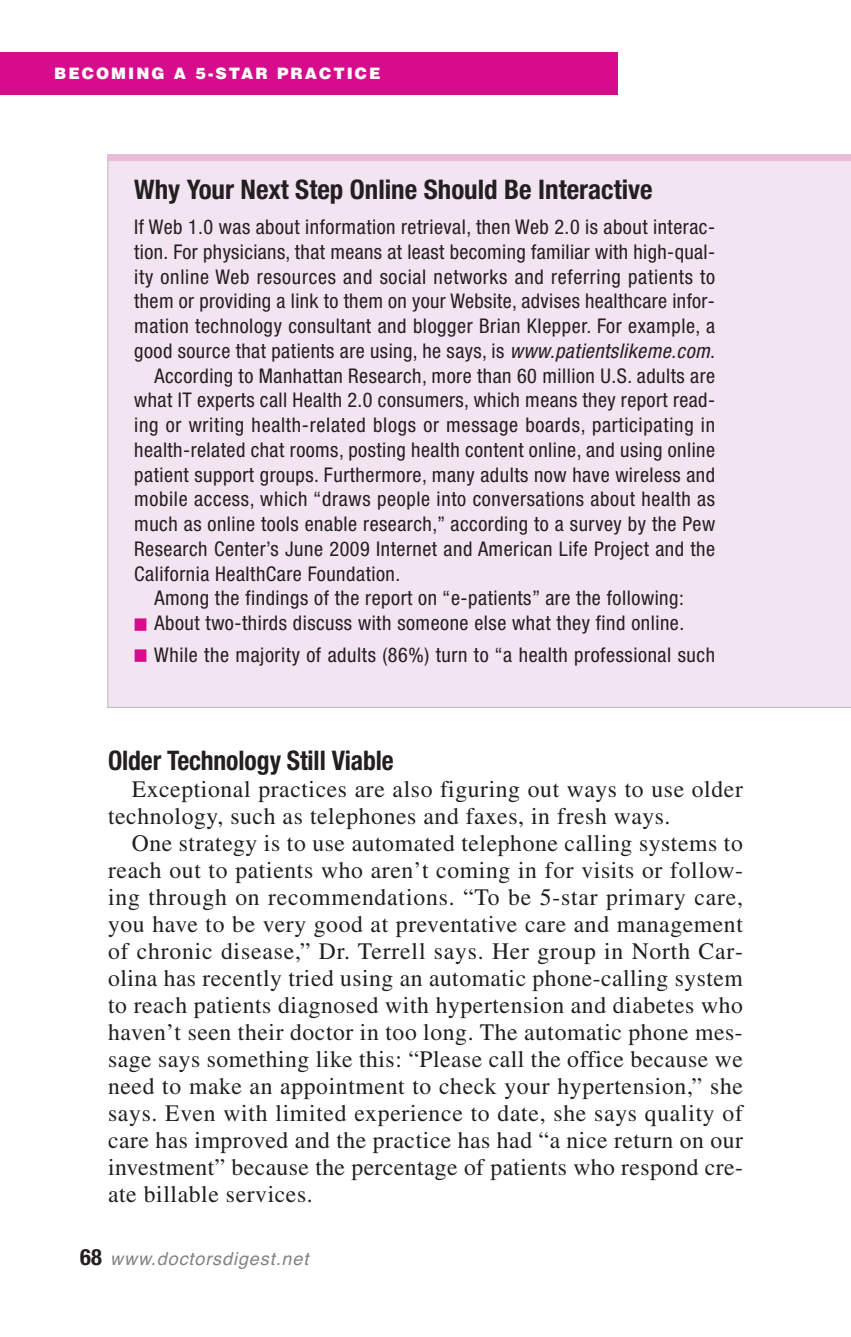
<style>
.page{position:relative;width:851px;height:1337px;background:#fff}
.page>*{position:absolute;margin:0;border:0;box-sizing:border-box;transform-origin:0 0}
.t1{font:700 condensed 27px "Helvetica Neue LT Std";color:#231f20}
.t2{font:700 condensed 27px "Helvetica Neue LT Std";color:#231f20;scale:.95 1}
.t3{font:23.62px/27px "Times";letter-spacing:.025em;color:#231f20}
.t4{font:condensed 20.25px "Helvetica Neue LT Std";letter-spacing:.025em;color:#231f20}
.t5{font:italic 18px "Helvetica";letter-spacing:.05em;color:#808285}
.t6{font:900 15.75px "Helvetica LT Std";letter-spacing:.13em;color:#fff}
.s1{font-style:italic}
.s2{font-family:"Universal Newswith Comm Pi";font-stretch:normal;font-size:24.75px;color:#d60c8c}
.s3{font-family:"Helvetica Neue LT Std";font-weight:700;font-style:normal;font-stretch:condensed;font-size:22.5px;color:#231f20}
</style>
<div class="page">
<div style="left:0;top:52px;width:618px;height:42px;background:#d60c8c"></div>
<div style="left:107px;top:161px;width:743px;height:547px;background:#f2e4f0"></div>
<div style="left:107px;top:154px;width:743px;height:7px;background:#eabcd8"></div>
<p class="t6" style="left:54px;top:64px;width:328px">BECOMING A 5-STAR PRACTICE</p>
<h1 class="t1" style="left:134px;top:180px;width:520px">Why Your Next Step Online Should Be Interactive</h1>
<p class="t4" style="left:134px;top:220px;width:582px">If Web 1.0 was about information retrieval, then Web 2.0 is about interac-</p>
<p class="t4" style="left:134px;top:244px;width:582px">tion. For physicians, that means at least becoming familiar with high-qual-</p>
<p class="t4" style="left:134px;top:269px;width:582px">ity online Web resources and social networks and referring patients to</p>
<p class="t4" style="left:134px;top:294px;width:582px">them or providing a link to them on your Website, advises healthcare infor-</p>
<p class="t4" style="left:134px;top:319px;width:582px">mation technology consultant and blogger Brian Klepper. For example, a</p>
<p class="t4" style="left:134px;top:343px;width:582px">good source that patients are using, he says, is <span class="s1">www.patientslikeme.com</span>.</p>
<p class="t4" style="left:154px;top:368px;width:562px">According to Manhattan Research, more than 60 million U.S. adults are</p>
<p class="t4" style="left:134px;top:393px;width:582px">what IT experts call Health 2.0 consumers, which means they report read-</p>
<p class="t4" style="left:134px;top:418px;width:582px">ing or writing health-related blogs or message boards, participating in</p>
<p class="t4" style="left:134px;top:442px;width:582px">health-related chat rooms, posting health content online, and using online</p>
<p class="t4" style="left:134px;top:467px;width:582px">patient support groups. Furthermore, many adults now have wireless and</p>
<p class="t4" style="left:134px;top:492px;width:582px">mobile access, which “draws people into conversations about health as</p>
<p class="t4" style="left:134px;top:517px;width:582px">much as online tools enable research,” according to a survey by the Pew</p>
<p class="t4" style="left:134px;top:541px;width:582px">Research Center’s June 2009 Internet and American Life Project and the</p>
<p class="t4" style="left:134px;top:566px;width:267px">California HealthCare Foundation.</p>
<p class="t4" style="left:154px;top:591px;width:531px">Among the findings of the report on “e-patients” are the following:</p>
<p class="t4" style="left:134px;top:616px;width:551px"><span class="s2">-</span> About two-thirds discuss with someone else what they find online.</p>
<p class="t4" style="left:134px;top:647px;width:582px"><span class="s2">-</span> While the majority of adults (86%) turn to “a health professional such</p>
<h1 class="t2" style="left:108px;top:750px;width:302px">Older Technology Still Viable</h1>
<p class="t3" style="left:108px;top:777px;width:636px;text-indent:24px">Exceptional practices are also figuring out ways to use older technology, such as telephones and faxes, in fresh ways.</p>
<p class="t3" style="left:108px;top:831px;width:636px;text-align:justify;text-indent:24px">One strategy is to use automated telephone calling systems to reach out to patients who aren’t coming in for visits or follow&shy;ing through on recommendations. “To be 5-star primary care, you have to be very good at preventative care and management of chronic disease,” Dr. Terrell says. Her group in North Car&shy;olina has recently tried using an automatic phone-calling system to reach patients diagnosed with hypertension and diabetes who haven’t seen their doctor in too long. The automatic phone mes&shy;sage says something like this: “Please call the office because we need to make an appointment to check your hypertension,” she says. Even with limited experience to date, she says quality of care has improved and the practice has had “a nice return on our investment” because the percentage of patients who respond cre&shy;ate billable services.</p>
<p class="t5" style="left:80px;top:1252px;width:229px"><span class="s3">68</span> www.doctorsdigest.net</p>
</div>
